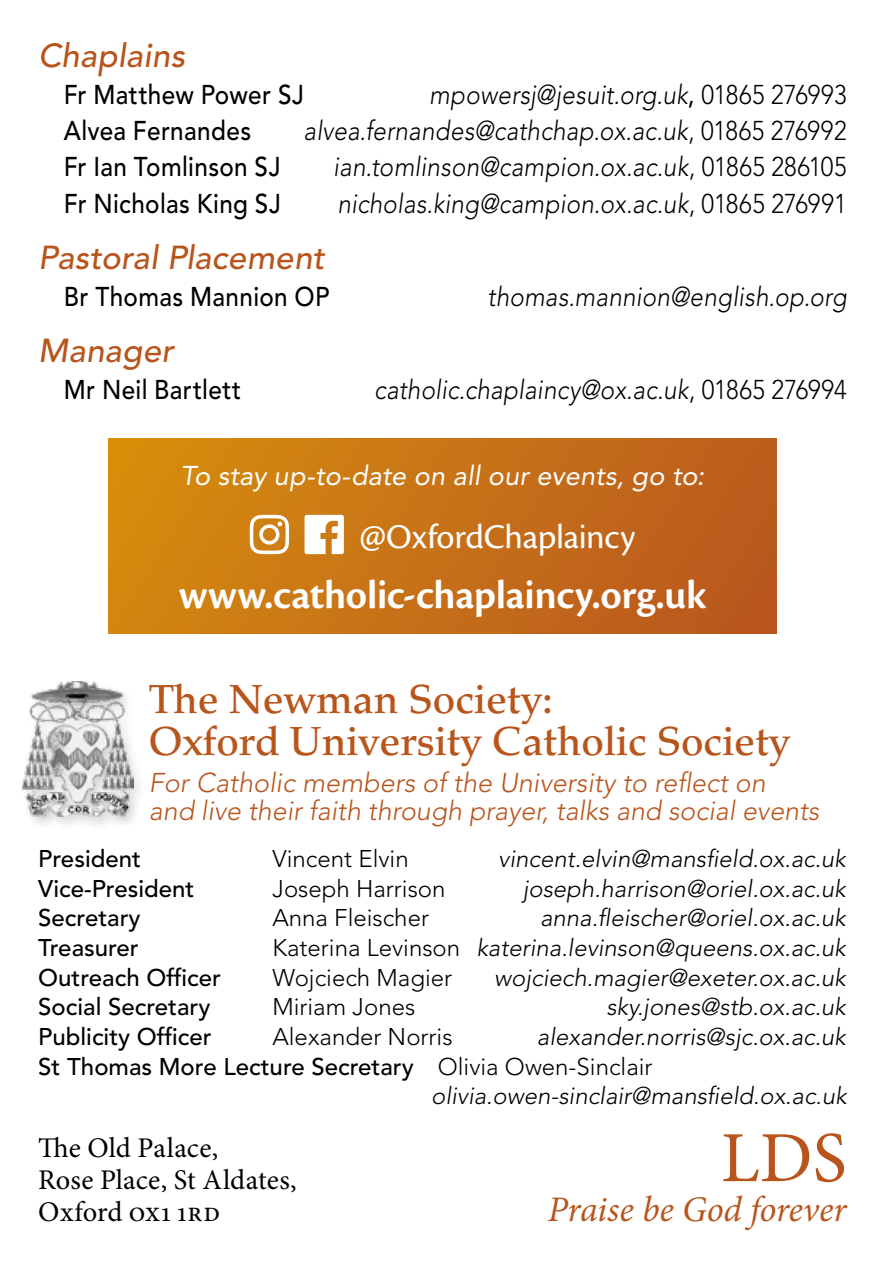
<style>
.page{position:relative;width:885px;height:1263px;background:#fff}
.page>*{position:absolute;margin:0;border:0;box-sizing:border-box;transform-origin:0 0}
.t1{font:72px "Minion Pro";color:#b8551d}
.t2{font:600 42px "Cronos Pro";letter-spacing:-.01em;color:#fff}
.t3{font:500 40.5px/42px "Palatino LT Std";color:#b8551d}
.t4{font:italic 36px "Minion Pro";letter-spacing:-.005em;color:#b8551d}
.t5{font:36px "Cronos Pro";letter-spacing:-.01em;color:#fff}
.t6{font:italic 500 33px "Avenir LT Std";letter-spacing:.01em;color:#b8551d}
.t7{font:28.5px/31.8px "Minion Pro";letter-spacing:.005em;color:#000}
.t8{font:italic 300 27px "Avenir LT Std";letter-spacing:.01em;color:#000;scale:.9 1}
.t9{font:italic 300 27px/28.2px "Avenir LT Std";color:#b8551d}
.t10{font:500 27px "Avenir LT Std";letter-spacing:.015em;color:#000;scale:.9 1}
.t11{font:italic 27px "Avenir LT Std";letter-spacing:.005em;color:#fff}
.t12{font:italic 300 24px "Avenir LT Std";color:#000}
.t13{font:500 24px "Avenir LT Std";color:#000}
.t14{font:300 24px "Avenir LT Std";color:#000}
.s1{font-weight:500;font-style:normal}
.s2{font-style:normal}
.s3{font-weight:300}
</style>
<div class="page">
<div style="left:19px;top:678px;width:129px;height:154px;background:#000;opacity:.2"></div>
<img style="left:23px;top:682px;width:110px;height:135px">
<div style="left:108px;top:439px;width:668px;height:195px;background:linear-gradient(to right,#d58b0e,#b9581f)"></div>
<svg style="left:250px;top:515px;width:39px;height:39px"></svg>
<svg style="left:304px;top:515px;width:40px;height:39px"></svg>
<h3 class="t6" style="left:38px;top:37px;width:148px">Chaplains</h3>
<p class="t10" style="left:64px;top:79px;width:268px">Fr Matthew Power SJ</p>
<p class="t8" style="left:429px;top:79px;width:465px">mpowersj@jesuit.org.uk<span class="s1">,</span> <span class="s2">01865 276993</span></p>
<p class="t10" style="left:64px;top:115px;width:210px">Alvea Fernandes</p>
<p class="t8" style="left:303px;top:115px;width:605px">alvea.fernandes@cathchap.ox.ac.uk<span class="s2">, 01865 276992</span></p>
<p class="t10" style="left:64px;top:151px;width:242px">Fr Ian Tomlinson SJ</p>
<p class="t8" style="left:333px;top:151px;width:572px">ian.tomlinson@campion.ox.ac.uk<span class="s2">, 01865 286105</span></p>
<p class="t10" style="left:64px;top:188px;width:242px">Fr Nicholas King SJ</p>
<p class="t8" style="left:337px;top:188px;width:567px">nicholas.king@campion.ox.ac.uk<span class="s2">, 01865 276991</span></p>
<h3 class="t6" style="left:38px;top:239px;width:288px">Pastoral Placement</h3>
<p class="t10" style="left:64px;top:281px;width:296px">Br Thomas Mannion OP</p>
<p class="t8" style="left:487px;top:280px;width:400px">thomas.mannion@english.op.org</p>
<h3 class="t6" style="left:38px;top:332px;width:137px">Manager</h3>
<p class="t10" style="left:64px;top:374px;width:198px">Mr Neil Bartlett</p>
<p class="t8" style="left:374px;top:373px;width:526px">catholic.chaplaincy@ox.ac.uk<span class="s2">, 01865 276994</span></p>
<p class="t11" style="left:180px;top:460px;width:525px">To stay up-to-date on all our events, go to:</p>
<h3 class="t5" style="left:359px;top:516px;width:277px">@OxfordChaplaincy</h3>
<h2 class="t2" style="left:179px;top:571px;width:529px">www.catholic-chaplaincy.org.uk</h2>
<h3 class="t3" style="left:149px;top:679px;width:643px">The Newman Society:<br>Oxford University Catholic Society</h3>
<p class="t9" style="left:149px;top:769px;width:672px">For Catholic members of the University to reflect on<br>and live their faith through prayer, talks and social events</p>
<p class="t13" style="left:38px;top:845px;width:104px">President</p>
<p class="t14" style="left:272px;top:844px;width:138px">Vincent Elvin</p>
<p class="t12" style="left:498px;top:844px;width:349px">vincent.elvin@mansfield.ox.ac.uk</p>
<p class="t13" style="left:38px;top:874px;width:158px">Vice-President</p>
<p class="t14" style="left:272px;top:874px;width:174px">Joseph Harrison</p>
<p class="t12" style="left:522px;top:874px;width:324px">joseph.harrison@oriel.ox.ac.uk</p>
<p class="t13" style="left:38px;top:904px;width:104px">Secretary</p>
<p class="t14" style="left:272px;top:904px;width:158px">Anna Fleischer</p>
<p class="t12" style="left:540px;top:904px;width:307px">anna.fleischer@oriel.ox.ac.uk</p>
<p class="t13" style="left:38px;top:934px;width:102px">Treasurer</p>
<p class="t12" style="left:272px;top:933px;width:575px"><span class="s2">Katerina Levinson</span> katerina.levinson@queens.ox.ac.uk</p>
<p class="t13" style="left:38px;top:963px;width:184px">Outreach Officer</p>
<p class="t14" style="left:272px;top:963px;width:181px">Wojciech Magier</p>
<p class="t12" style="left:494px;top:963px;width:353px">wojciech.magier@exeter.ox.ac.uk</p>
<p class="t13" style="left:38px;top:993px;width:174px">Social Secretary</p>
<p class="t14" style="left:272px;top:993px;width:144px">Miriam Jones</p>
<p class="t12" style="left:606px;top:993px;width:241px">sky.jones@stb.ox.ac.uk</p>
<p class="t13" style="left:38px;top:1023px;width:175px">Publicity Officer</p>
<p class="t14" style="left:272px;top:1023px;width:182px">Alexander Norris</p>
<p class="t12" style="left:537px;top:1023px;width:310px">alexander.norris@sjc.ox.ac.uk</p>
<p class="t13" style="left:38px;top:1052px;width:615px">St Thomas More Lecture Secretary <span class="s3">Olivia Owen-Sinclair</span></p>
<p class="t12" style="left:431px;top:1082px;width:417px">olivia.owen-sinclair@mansfield.ox.ac.uk</p>
<p class="t7" style="left:38px;top:1132px;width:260px">The Old Palace,<br>Rose Place, St Aldates,<br>Oxford ox1 1rd</p>
<h1 class="t1" style="left:720px;top:1110px;width:127px">LDS</h1>
<h3 class="t4" style="left:547px;top:1185px;width:300px">Praise be God forever</h3>
</div>
